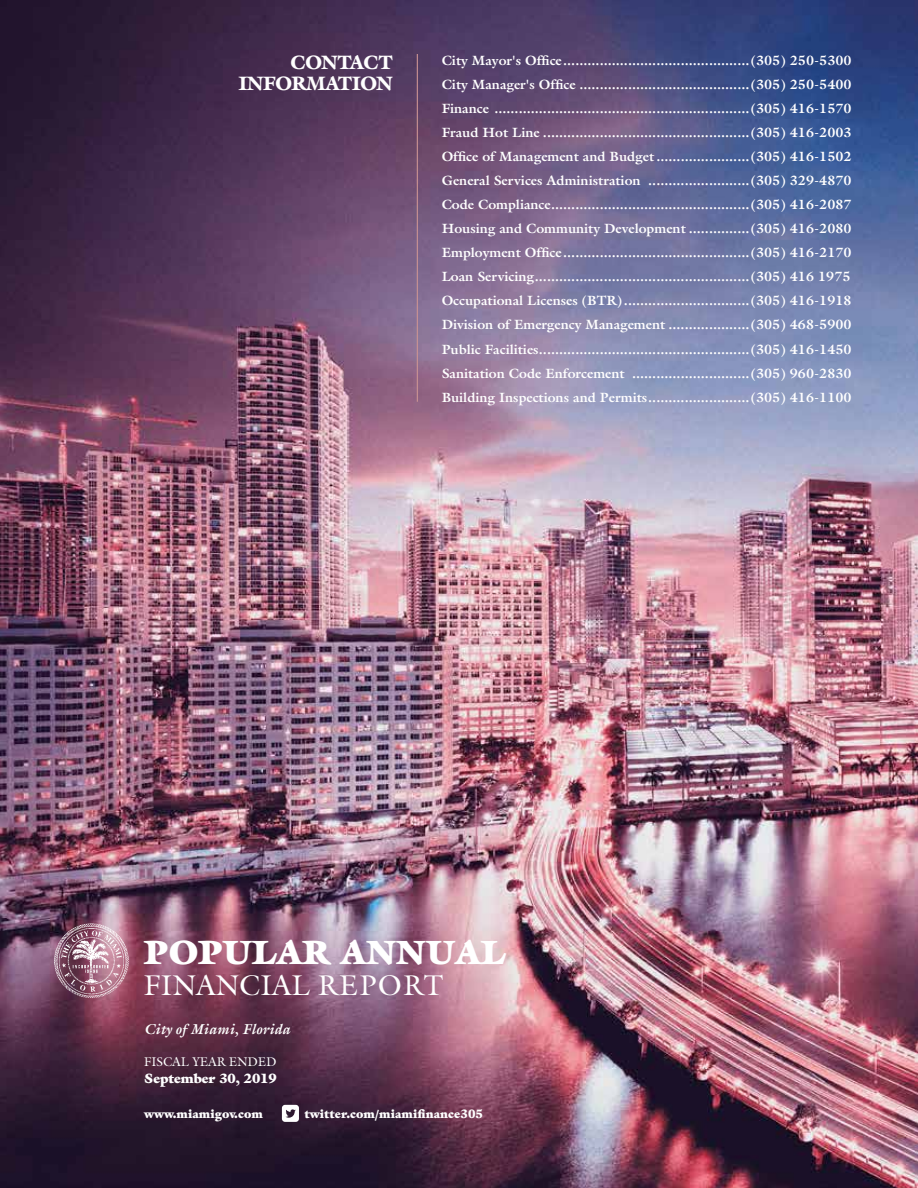
<style>
.page{position:relative;width:918px;height:1188px;background:#fff}
.page>*{position:absolute;margin:0;border:0;box-sizing:border-box;transform-origin:0 0}
.t1{font:900 33.9px "Galliard";color:#fff}
.t2{font:28.8px "Galliard";color:#fff}
.t3{font:900 19.5px/21px "Galliard";letter-spacing:-.03em;color:#fff;text-align:right}
.t4{font:italic 700 14.4px "Galliard";color:#fff}
.t5{font:900 13.65px "Galliard";letter-spacing:-.01em;color:#fff}
.t6{font:700 13.5px/24.2px "Galliard";color:#fff;text-align:justify}
.t7{font:12.75px "Galliard";letter-spacing:-.01em;color:#fff}
.t8{font:900 12px "Galliard IT Cby BT";color:#fff}
</style>
<div class="page">
<img style="left:0;top:0;width:918px;height:1188px">
<svg style="left:282px;top:1105px;width:17px;height:17px"></svg>
<img style="left:54px;top:923px;width:75px;height:75px;border-radius:37px">
<hr style="left:417px;top:54px;width:1px;height:348px;background:#cb9393">
<h3 class="t3" style="left:239px;top:52px;width:156px">CONTACT<br>INFORMATION</h3>
<p class="t6" style="left:442px;top:48px;width:411px">City Mayor's Office..............................................(305) 250-5300<br>City Manager's Office ..........................................(305) 250-5400<br>Finance ...............................................................(305) 416-1570<br>Fraud Hot Line ...................................................(305) 416-2003<br>Office of Management and Budget .......................(305) 416-1502<br>General Services Administration .........................(305) 329-4870<br>Code Compliance.................................................(305) 416-2087<br>Housing and Community Development ...............(305) 416-2080<br>Employment Office ..............................................(305) 416-2170<br>Loan Servicing.....................................................(305) 416 1975<br>Occupational Licenses (BTR) ...............................(305) 416-1918<br>Division of Emergency Management ....................(305) 468-5900<br>Public Facilities....................................................(305) 416-1450<br>Sanitation Code Enforcement .............................(305) 960-2830<br>Building Inspections and Permits.........................(305) 416-1100</p>
<h1 class="t1" style="left:144px;top:932px;width:363px">POPULAR ANNUAL</h1>
<h2 class="t2" style="left:144px;top:967px;width:301px">FINANCIAL REPORT</h2>
<p class="t4" style="left:144px;top:1020px;width:147px">City of Miami, Florida</p>
<p class="t7" style="left:144px;top:1054px;width:134px">FISCAL YEAR ENDED</p>
<p class="t5" style="left:144px;top:1069px;width:134px">September 30, 2019</p>
<p class="t8" style="left:144px;top:1105px;width:120px">www.miamigov.com</p>
<p class="t8" style="left:304px;top:1105px;width:180px">twitter.com/miamifinance305</p>
</div>
